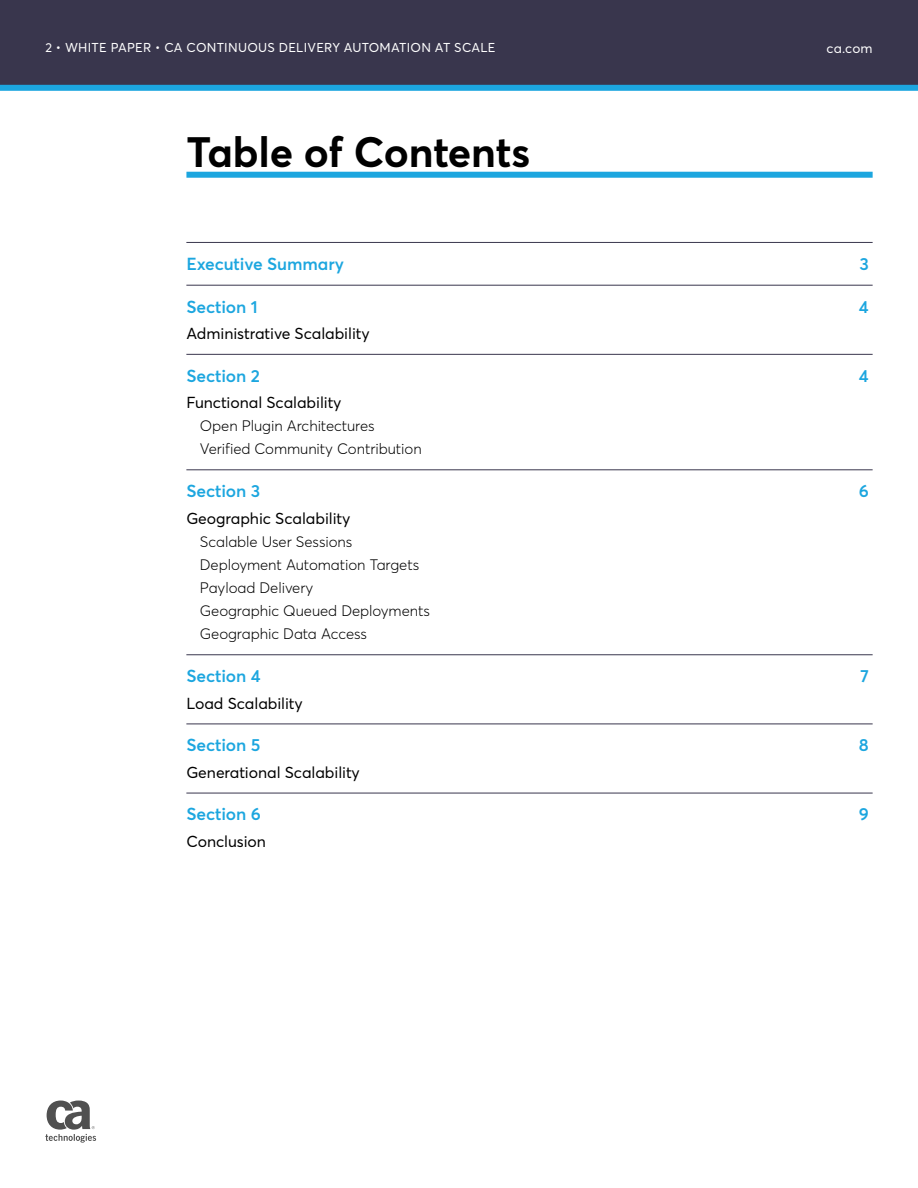
<style>
.page{position:relative;width:918px;height:1188px;background:#fff}
.page>*{position:absolute;margin:0;border:0;box-sizing:border-box;transform-origin:0 0}
.t1{font:700 42px "Averta";letter-spacing:-.005em;color:#000}
.t2{font:600 17.25px "Averta";letter-spacing:-.005em;color:#1ca6df}
.t3{font:15.75px "Averta";letter-spacing:-.005em;color:#000}
.t4{font:300 15px/23.1px "Averta";letter-spacing:-.005em;color:#000}
.t5{font:13.5px "Averta";color:#fff}
.t6{font:12.75px "Averta";letter-spacing:.02em;color:#fff}
</style>
<div class="page">
<svg style="left:0;top:0;width:918px;height:91px;background:#373d56"></svg>
<div style="left:186px;top:172px;width:687px;height:6px;background:#1ca6df"></div>
<svg style="left:45px;top:1101px;width:51px;height:42px"></svg>
<hr style="left:186px;top:242px;width:687px;height:1px;background:#39364d">
<hr style="left:186px;top:285px;width:687px;height:1px;background:#39364d">
<hr style="left:186px;top:354px;width:687px;height:1px;background:#39364d">
<hr style="left:186px;top:469px;width:687px;height:1px;background:#39364d">
<hr style="left:186px;top:654px;width:687px;height:1px;background:#39364d">
<hr style="left:186px;top:724px;width:687px;height:1px;background:#39364d">
<hr style="left:186px;top:793px;width:687px;height:1px;background:#39364d">
<p class="t6" style="left:45px;top:40px;width:452px">2 • WHITE PAPER • CA CONTINUOUS DELIVERY AUTOMATION AT SCALE</p>
<p class="t5" style="left:827px;top:40px;width:48px">ca.com</p>
<h1 class="t1" style="left:186px;top:126px;width:345px">Table of Contents</h1>
<p class="t2" style="left:186px;top:253px;width:159px">Executive Summary</p>
<p class="t2" style="left:859px;top:253px;width:11px">3</p>
<p class="t2" style="left:186px;top:296px;width:73px">Section 1</p>
<p class="t2" style="left:859px;top:296px;width:11px">4</p>
<p class="t3" style="left:186px;top:324px;width:185px">Administrative Scalability</p>
<p class="t2" style="left:186px;top:365px;width:75px">Section 2</p>
<p class="t2" style="left:859px;top:365px;width:11px">4</p>
<p class="t3" style="left:186px;top:393px;width:157px">Functional Scalability</p>
<p class="t4" style="left:200px;top:414px;width:223px">Open Plugin Architectures<br>Verified Community Contribution</p>
<p class="t2" style="left:186px;top:480px;width:75px">Section 3</p>
<p class="t2" style="left:859px;top:480px;width:12px">6</p>
<p class="t3" style="left:186px;top:508px;width:166px">Geographic Scalability</p>
<p class="t4" style="left:200px;top:530px;width:232px">Scalable User Sessions<br>Deployment Automation Targets<br>Payload Delivery<br>Geographic Queued Deployments<br>Geographic Data Access</p>
<p class="t2" style="left:186px;top:665px;width:76px">Section 4</p>
<p class="t2" style="left:860px;top:665px;width:10px">7</p>
<p class="t3" style="left:186px;top:693px;width:118px">Load Scalability</p>
<p class="t2" style="left:186px;top:734px;width:76px">Section 5</p>
<p class="t2" style="left:859px;top:734px;width:11px">8</p>
<p class="t3" style="left:186px;top:762px;width:175px">Generational Scalability</p>
<p class="t2" style="left:186px;top:803px;width:76px">Section 6</p>
<p class="t2" style="left:859px;top:803px;width:12px">9</p>
<p class="t3" style="left:186px;top:831px;width:81px">Conclusion</p>
</div>
